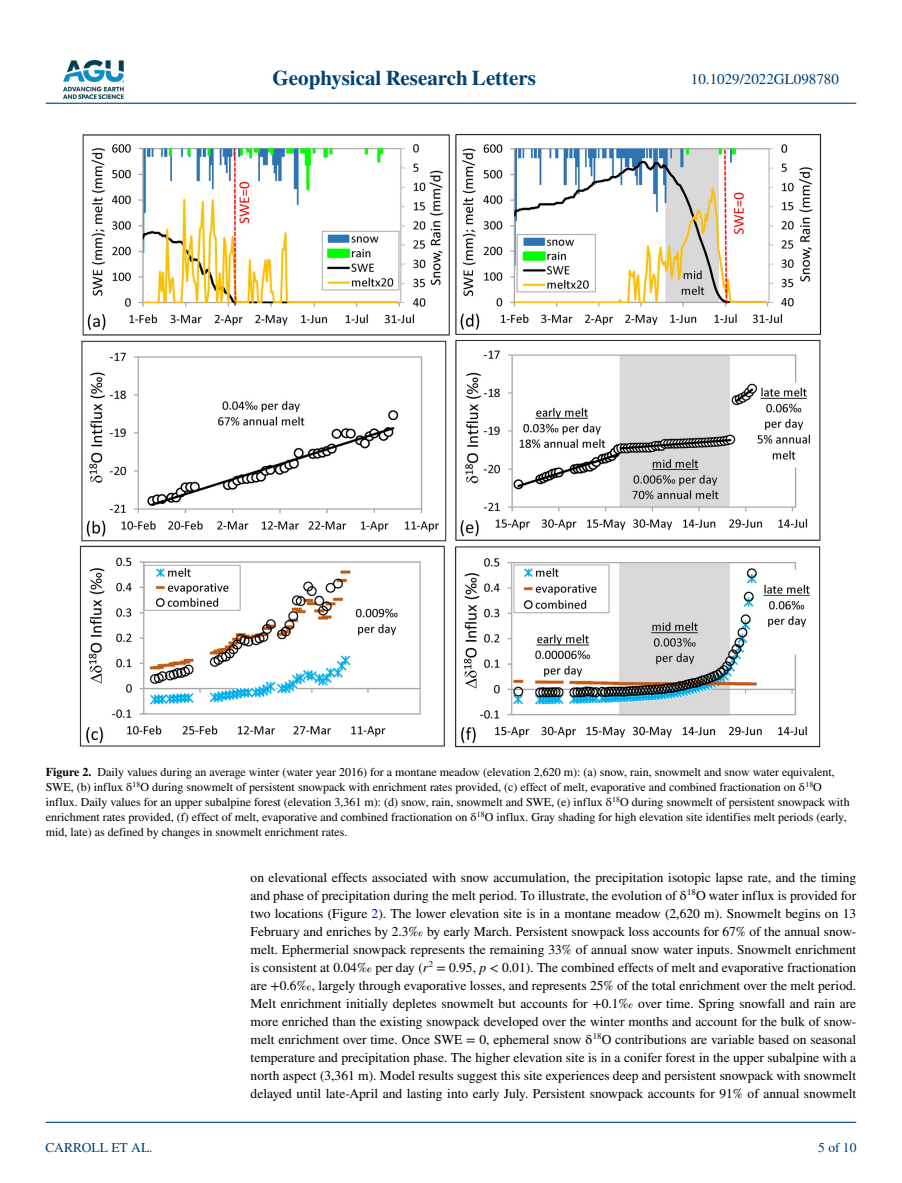
<style>
.page{position:relative;width:902px;height:1183px;background:#fff}
.page>*{position:absolute;margin:0;border:0;box-sizing:border-box;transform-origin:0 0}
.t1{font:700 21px "STIX";color:#004174}
.t2{font:15px "STIX";color:#004174}
.t3{font:13.5px/18px "STIX";color:#000;text-align:justify}
.t4{font:13.5px "STIX";color:#004174}
.t5{font:12px/15px "STIX";color:#000}
.s1{font-weight:700}
.s2{color:#00f}
.s3{font-style:italic}
</style>
<div class="page">
<img style="left:63px;top:60px;width:60px;height:39px">
<hr style="left:46px;top:103px;width:810px;height:1px;background:#004174">
<hr style="left:46px;top:1121px;width:810px;height:1px;background:#004174">
<img style="left:79px;top:134px;width:742px;height:612px">
<h1 class="t1" style="left:272px;top:66px;width:265px">Geophysical Research Letters</h1>
<p class="t2" style="left:691px;top:69px;width:149px">10.1029/2022GL098780</p>
<p class="t5" style="left:46px;top:764px;width:805px"><span class="s1">Figure 2.</span> Daily values during an average winter (water year 2016) for a montane meadow (elevation 2,620 m): (a) snow, rain, snowmelt and snow water equivalent, SWE, (b) influx δ<sup>18</sup>O during snowmelt of persistent snowpack with enrichment rates provided, (c) effect of melt, evaporative and combined fractionation on δ<sup>18</sup>O influx. Daily values for an upper subalpine forest (elevation 3,361 m): (d) snow, rain, snowmelt and SWE, (e) influx δ<sup>18</sup>O during snowmelt of persistent snowpack with enrichment rates provided, (f) effect of melt, evaporative and combined fractionation on δ<sup>18</sup>O influx. Gray shading for high elevation site identifies melt periods (early, mid, late) as defined by changes in snowmelt enrichment rates.</p>
<p class="t4" style="left:45px;top:1138px;width:109px">CARROLL ET AL.</p>
<p class="t3" style="left:250px;top:868px;width:607px">on elevational effects associated with snow accumulation, the precipitation isotopic lapse rate, and the timing and phase of precipitation during the melt period. To illustrate, the evolution of δ<sup>18</sup>O water influx is provided for two locations (Figure <span class="s2">2</span>). The lower elevation site is in a montane meadow (2,620 m). Snowmelt begins on 13<br>February and enriches by 2.3‰ by early March. Persistent snowpack loss accounts for 67% of the annual snow&shy;melt. Ephermerial snowpack represents the remaining 33% of annual snow water inputs. Snowmelt enrichment is consistent at 0.04‰ per day (<span class="s3">r</span><sup>2</sup> = 0.95, <span class="s3">p</span> &lt; 0.01). The combined effects of melt and evaporative fractionation are +0.6‰, largely through evaporative losses, and represents 25% of the total enrichment over the melt period.<br>Melt enrichment initially depletes snowmelt but accounts for +0.1‰ over time. Spring snowfall and rain are more enriched than the existing snowpack developed over the winter months and account for the bulk of snow&shy;melt enrichment over time. Once SWE = 0, ephemeral snow δ<sup>18</sup>O contributions are variable based on seasonal temperature and precipitation phase. The higher elevation site is in a conifer forest in the upper subalpine with a north aspect (3,361 m). Model results suggest this site experiences deep and persistent snowpack with snowmelt delayed until late-April and lasting into early July. Persistent snowpack accounts for 91% of annual snowmelt</p>
<p class="t4" style="left:818px;top:1138px;width:40px">5 of 10</p>
</div>
